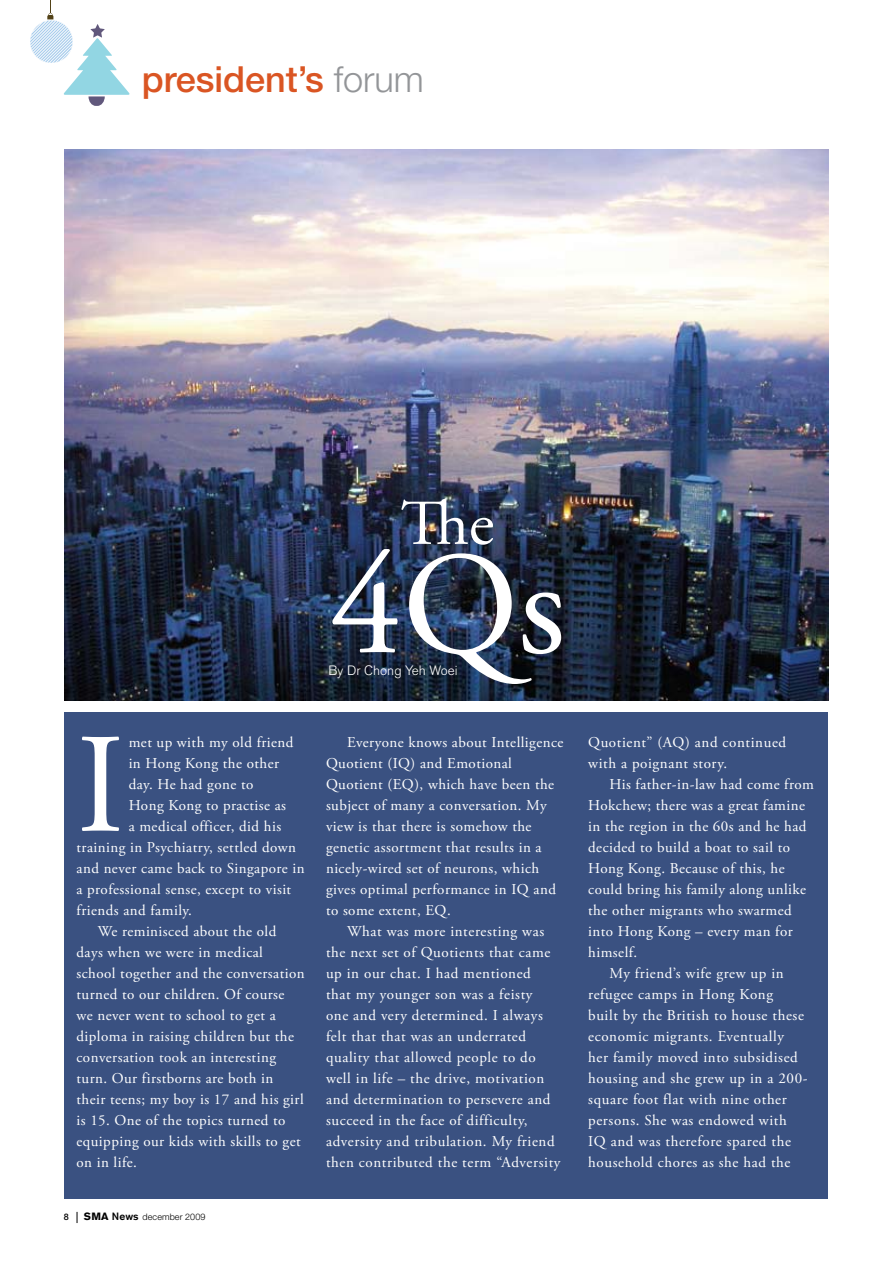
<style>
.page{position:relative;width:893px;height:1263px;background:#fff}
.page>*{position:absolute;margin:0;border:0;box-sizing:border-box;transform-origin:0 0}
.t1{font:145.95px "Adobe Garamond Pro";color:#fff}
.t2{font:141.75px "Adobe Garamond Pro";color:#fff}
.t3{font:63.9px "Adobe Garamond Pro";color:#fff}
.t4{font:500 36px "Helvetica Neue";color:#da5523}
.t5{font:15px/21px "Adobe Garamond Pro";letter-spacing:.03em;color:#fff}
.t6{font:300 13.5px "Akzidenz Grotesk BE";color:#fff}
.t7{font:300 9px "Helvetica Neue";letter-spacing:.01em;color:#000}
.t8{font:500 9px "Helvetica Neue";color:#000}
.s1{font-weight:300;color:#939598}
.s2{font-family:"Akzidenz Grotesk BE";font-weight:700;font-size:10.5px}
.s3{font-family:"Akzidenz Grotesk BE";font-weight:500;font-size:10.5px}
</style>
<div class="page">
<div style="left:65px;top:712px;width:763px;height:486px;background:#3a5181"></div>
<img style="left:65px;top:150px;width:763px;height:551px">
<svg style="left:30px;top:0;width:100px;height:106px"></svg>
<h3 class="t4" style="left:142px;top:58px;width:284px">president’s <span class="s1">forum</span></h3>
<h2 class="t2" style="left:77px;top:700px;width:39px">I</h2>
<p class="t5" style="left:129px;top:732px;width:166px">met up with my old friend</p>
<p class="t5" style="left:129px;top:753px;width:152px">in Hong Kong the other</p>
<p class="t5" style="left:129px;top:774px;width:126px">day. He had gone to</p>
<p class="t5" style="left:129px;top:795px;width:159px">Hong Kong to practise as</p>
<p class="t5" style="left:129px;top:816px;width:154px">a medical officer, did his</p>
<p class="t5" style="left:77px;top:837px;width:221px">training in Psychiatry, settled down</p>
<p class="t5" style="left:77px;top:858px;width:230px">and never came back to Singapore in</p>
<p class="t5" style="left:77px;top:879px;width:216px">a professional sense, except to visit</p>
<p class="t5" style="left:77px;top:900px;width:117px">friends and family.</p>
<p class="t5" style="left:98px;top:921px;width:180px">We reminisced about the old</p>
<p class="t5" style="left:77px;top:942px;width:188px">days when we were in medical</p>
<p class="t5" style="left:77px;top:963px;width:230px">school together and the conversation</p>
<p class="t5" style="left:77px;top:984px;width:209px">turned to our children. Of course</p>
<p class="t5" style="left:77px;top:1005px;width:201px">we never went to school to get a</p>
<p class="t5" style="left:77px;top:1026px;width:219px">diploma in raising children but the</p>
<p class="t5" style="left:77px;top:1047px;width:201px">conversation took an interesting</p>
<p class="t5" style="left:77px;top:1068px;width:198px">turn. Our firstborns are both in</p>
<p class="t5" style="left:77px;top:1089px;width:229px">their teens; my boy is 17 and his girl</p>
<p class="t5" style="left:77px;top:1110px;width:210px">is 15. One of the topics turned to</p>
<p class="t5" style="left:77px;top:1131px;width:226px">equipping our kids with skills to get</p>
<p class="t5" style="left:77px;top:1152px;width:62px">on in life.</p>
<p class="t8" style="left:64px;top:1211px;width:7px">8</p>
<p class="t7" style="left:84px;top:1211px;width:123px"><span class="s2">SMA</span> <span class="s3">News</span> december 2009</p>
<h3 class="t3" style="left:401px;top:485px;width:95px">The</h3>
<h1 class="t1" style="left:329px;top:518px;width:238px">4Qs</h1>
<p class="t6" style="left:328px;top:663px;width:131px">By Dr Chong Yeh Woei</p>
<p class="t5" style="left:326px;top:732px;width:239px;text-indent:21px">Everyone knows about Intelligence<br>Quotient (IQ) and Emotional<br>Quotient (EQ), which have been the subject of many a conversation. My view is that there is somehow the genetic assortment that results in a nicely-wired set of neurons, which gives optimal performance in IQ and to some extent, EQ.</p>
<p class="t5" style="left:326px;top:921px;width:236px;text-indent:21px">What was more interesting was the next set of Quotients that came up in our chat. I had mentioned<br>that my younger son was a feisty<br>one and very determined. I always felt that that was an underrated quality that allowed people to do well in life – the drive, motivation and determination to persevere and succeed in the face of difficulty, adversity and tribulation. My friend then contributed the term “Adversity</p>
<p class="t5" style="left:588px;top:732px;width:199px">Quotient” (AQ) and continued with a poignant story.</p>
<p class="t5" style="left:609px;top:774px;width:206px">His father-in-law had come from</p>
<p class="t5" style="left:588px;top:795px;width:218px">Hokchew; there was a great famine</p>
<p class="t5" style="left:588px;top:816px;width:220px">in the region in the 60s and he had</p>
<p class="t5" style="left:588px;top:837px;width:203px">decided to build a boat to sail to</p>
<p class="t5" style="left:588px;top:858px;width:198px">Hong Kong. Because of this, he</p>
<p class="t5" style="left:588px;top:879px;width:219px">could bring his family along unlike</p>
<p class="t5" style="left:588px;top:900px;width:205px">the other migrants who swarmed</p>
<p class="t5" style="left:588px;top:921px;width:206px">into Hong Kong – every man for</p>
<p class="t5" style="left:588px;top:942px;width:50px">himself.</p>
<p class="t5" style="left:609px;top:963px;width:176px">My friend’s wife grew up in</p>
<p class="t5" style="left:588px;top:984px;width:186px">refugee camps in Hong Kong</p>
<p class="t5" style="left:588px;top:1005px;width:217px">built by the British to house these</p>
<p class="t5" style="left:588px;top:1026px;width:197px">economic migrants. Eventually</p>
<p class="t5" style="left:588px;top:1047px;width:211px">her family moved into subsidised</p>
<p class="t5" style="left:588px;top:1068px;width:221px">housing and she grew up in a 200-</p>
<p class="t5" style="left:588px;top:1089px;width:200px">square foot flat with nine other</p>
<p class="t5" style="left:588px;top:1110px;width:200px">persons. She was endowed with</p>
<p class="t5" style="left:588px;top:1131px;width:204px">IQ and was therefore spared the</p>
<p class="t5" style="left:588px;top:1152px;width:204px">household chores as she had the</p>
</div>
